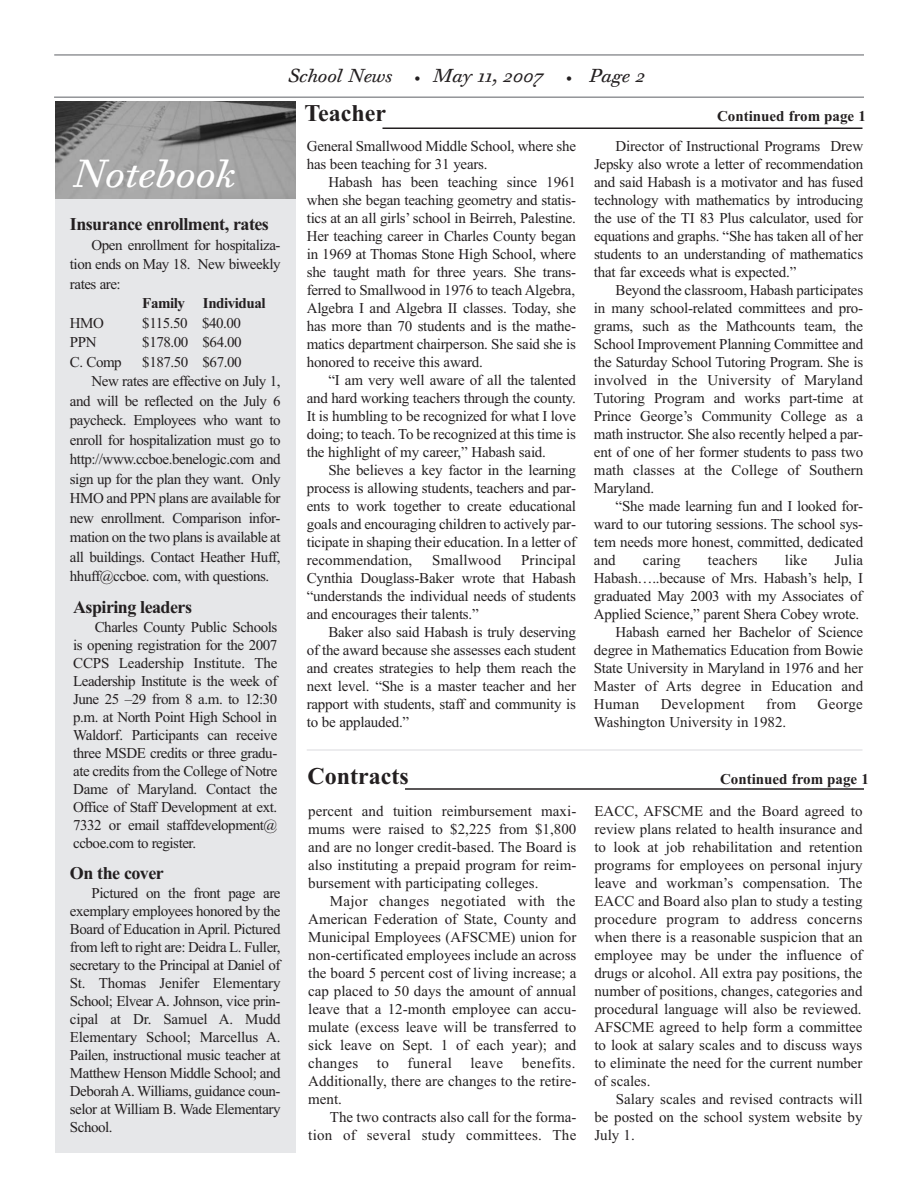
<style>
.page{position:relative;width:918px;height:1188px;background:#fff}
.page>*{position:absolute;margin:0;border:0;box-sizing:border-box;transform-origin:0 0}
.t1{font:italic 37.5px "Walbaum Text OT";color:#fff}
.t2{font:700 24px "Times New Roman";color:#231f20}
.t3{font:700 18px "Times New Roman";letter-spacing:-.03em;color:#231f20}
.t4{font:italic 18px "Walbaum Text OT";color:#231f20}
.t5{font:15px/18px "Times New Roman";letter-spacing:-.015em;color:#231f20;text-align:justify}
.t6{font:700 15px "Times New Roman";color:#231f20}
.t7{font:15px "Times New Roman";letter-spacing:.005em;color:#231f20}
.t8{font:700 15px "Times New Roman";letter-spacing:-.03em;color:#231f20}
.t9{font:15px "Times New Roman";letter-spacing:.02em;color:#231f20}
.s1{font-size:10.5px}
</style>
<div class="page">
<hr style="left:54px;top:54px;width:810px;height:2px;background:#939598">
<hr style="left:54px;top:96px;width:810px;height:2px;background:#939598">
<div style="left:55px;top:102px;width:241px;height:1051px;background:#e6e7e9"></div>
<img style="left:55px;top:102px;width:240px;height:96px">
<hr style="left:405px;top:788px;width:459px;height:2px;background:#231f20">
<hr style="left:382px;top:128px;width:480px;height:1px;background:#231f20">
<hr style="left:307px;top:749px;width:555px;height:2px;background:#e6e7e9">
<p class="t4" style="left:288px;top:70px;width:106px">School News</p>
<p class="t4" style="left:415px;top:70px;width:130px"><span class="s1">•</span> May 11, 2007</p>
<p class="t4" style="left:566px;top:70px;width:80px"><span class="s1">•</span> Page 2</p>
<h1 class="t1" style="left:72px;top:160px;width:164px">Notebook</h1>
<p class="t3" style="left:70px;top:214px;width:201px">Insurance enrollment, rates</p>
<p class="t5" style="left:70px;top:235px;width:212px;line-height:19.5px;text-indent:22px">Open enrollment for hospitaliza&shy;tion ends on May 18. New biweekly rates are:</p>
<p class="t8" style="left:142px;top:294px;width:125px">Family Individual</p>
<p class="t5" style="left:70px;top:314px;width:36px">HMO</p>
<p class="t5" style="left:142px;top:314px;width:100px">$115.50 $40.00</p>
<p class="t5" style="left:70px;top:333px;width:28px">PPN</p>
<p class="t5" style="left:142px;top:333px;width:101px">$178.00 $64.00</p>
<p class="t5" style="left:70px;top:353px;width:53px">C. Comp</p>
<p class="t5" style="left:142px;top:353px;width:101px">$187.50 $67.00</p>
<p class="t5" style="left:92px;top:372px;width:191px">New rates are effective on July 1,</p>
<p class="t5" style="left:70px;top:392px;width:212px">and will be reflected on the July 6</p>
<p class="t5" style="left:70px;top:411px;width:212px">paycheck. Employees who want to</p>
<p class="t5" style="left:70px;top:431px;width:212px">enroll for hospitalization must go to</p>
<p class="t5" style="left:70px;top:450px;width:212px">http://www.ccboe.benelogic.com and</p>
<p class="t5" style="left:70px;top:470px;width:212px">sign up for the plan they want. Only</p>
<p class="t5" style="left:70px;top:489px;width:212px">HMO and PPN plans are available for</p>
<p class="t5" style="left:70px;top:509px;width:212px">new enrollment. Comparison infor-</p>
<p class="t5" style="left:70px;top:528px;width:212px">mation on the two plans is available at</p>
<p class="t5" style="left:70px;top:548px;width:212px">all buildings. Contact Heather Huff,</p>
<p class="t5" style="left:70px;top:567px;width:201px">hhuff@ccboe. com, with questions.</p>
<p class="t3" style="left:73px;top:596px;width:120px">Aspiring leaders</p>
<p class="t5" style="left:73px;top:618px;width:206px;text-indent:22px">Charles County Public Schools is opening registration for the 2007<br>CCPS Leadership Institute. The Leadership Institute is the week of June 25 –29 from 8 a.m. to 12:30 p.m. at North Point High School in Waldorf. Participants can receive three MSDE credits or three gradu&shy;ate credits from the College of Notre Dame of Maryland. Contact the Office of Staff Development at ext.<br>7332 or email staffdevelopment@ ccboe.com to register.</p>
<p class="t3" style="left:70px;top:862px;width:95px">On the cover</p>
<p class="t5" style="left:70px;top:884px;width:212px;text-indent:22px">Pictured on the front page are exemplary employees honored by the Board of Education in April. Pictured from left to right are: Deidra L. Fuller, secretary to the Principal at Daniel of St. Thomas Jenifer Elementary School; Elvear A. Johnson, vice prin&shy;cipal at Dr. Samuel A. Mudd Elementary School; Marcellus A.<br>Pailen, instructional music teacher at Matthew Henson Middle School; and Deborah A. Williams, guidance coun&shy;selor at William B. Wade Elementary School.</p>
<h2 class="t2" style="left:304px;top:99px;width:83px">Teacher</h2>
<p class="t6" style="left:717px;top:107px;width:150px">Continued from page 1</p>
<p class="t5" style="left:307px;top:136px;width:271px">General Smallwood Middle School, where she has been teaching for 31 years.</p>
<p class="t5" style="left:307px;top:172px;width:271px;text-indent:22px">Habash has been teaching since 1961 when she began teaching geometry and statis&shy;tics at an all girls’ school in Beirreh, Palestine.<br>Her teaching career in Charles County began in 1969 at Thomas Stone High School, where she taught math for three years. She trans&shy;ferred to Smallwood in 1976 to teach Algebra, Algebra I and Algebra II classes. Today, she has more than 70 students and is the mathe&shy;matics department chairperson. She said she is honored to receive this award.</p>
<p class="t5" style="left:307px;top:370px;width:271px;text-indent:22px">“I am very well aware of all the talented and hard working teachers through the county.<br>It is humbling to be recognized for what I love doing; to teach. To be recognized at this time is the highlight of my career,” Habash said.</p>
<p class="t5" style="left:307px;top:460px;width:271px;text-indent:22px">She believes a key factor in the learning process is allowing students, teachers and par&shy;ents to work together to create educational goals and encouraging children to actively par&shy;ticipate in shaping their education. In a letter of recommendation,</p>
<p class="t5" style="left:307px;top:550px;width:271px;text-indent:214px">Principal Cynthia Douglass-Baker wrote that Habash “understands the individual needs of students and encourages their talents.”</p>
<p class="t5" style="left:307px;top:622px;width:271px;text-indent:22px">Baker also said Habash is truly deserving of the award because she assesses each student and creates strategies to help them reach the next level. “She is a master teacher and her rapport with students, staff and community is to be applauded.”</p>
<p class="t7" style="left:432px;top:551px;width:70px">Smallwood</p>
<p class="t5" style="left:594px;top:136px;width:271px;text-indent:22px">Director of Instructional Programs Drew Jepsky also wrote a letter of recommendation and said Habash is a motivator and has fused technology with mathematics by introducing the use of the TI 83 Plus calculator, used for equations and graphs. “She has taken all of her students to an understanding of mathematics that far exceeds what is expected.”</p>
<p class="t5" style="left:594px;top:280px;width:271px;text-indent:22px">Beyond the classroom, Habash participates in many school-related committees and pro&shy;grams, such as the Mathcounts team, the School Improvement Planning Committee and the Saturday School Tutoring Program. She is involved in the University of Maryland Tutoring Program and works part-time at Prince George’s Community College as a math instructor. She also recently helped a par&shy;ent of one of her former students to pass two math classes at the College of Southern Maryland.</p>
<p class="t5" style="left:594px;top:496px;width:271px;text-indent:22px">“She made learning fun and I looked for&shy;ward to our tutoring sessions. The school sys&shy;tem needs more honest, committed, dedicated and</p>
<p class="t5" style="left:643px;top:550px;width:39px">caring</p>
<p class="t7" style="left:708px;top:551px;width:51px">teachers</p>
<p class="t5" style="left:785px;top:550px;width:24px">like</p>
<p class="t5" style="left:835px;top:550px;width:30px">Julia</p>
<p class="t5" style="left:594px;top:568px;width:271px">Habash…..because of Mrs. Habash’s help, I</p>
<p class="t5" style="left:594px;top:586px;width:270px">graduated May 2003 with my Associates of</p>
<p class="t5" style="left:594px;top:604px;width:267px">Applied Science,” parent Shera Cobey wrote.</p>
<p class="t5" style="left:616px;top:622px;width:249px">Habash earned her Bachelor of Science</p>
<p class="t5" style="left:594px;top:640px;width:271px">degree in Mathematics Education from Bowie</p>
<p class="t5" style="left:594px;top:658px;width:271px">State University in Maryland in 1976 and her</p>
<p class="t5" style="left:594px;top:676px;width:271px">Master of Arts degree in Education and</p>
<p class="t5" style="left:594px;top:694px;width:47px">Human</p>
<p class="t9" style="left:661px;top:695px;width:85px">Development</p>
<p class="t5" style="left:766px;top:694px;width:32px">from</p>
<p class="t5" style="left:818px;top:694px;width:47px">George</p>
<p class="t5" style="left:594px;top:712px;width:194px">Washington University in 1982.</p>
<h2 class="t2" style="left:308px;top:762px;width:103px">Contracts</h2>
<p class="t6" style="left:720px;top:770px;width:150px">Continued from page 1</p>
<p class="t5" style="left:308px;top:802px;width:270px">percent and tuition reimbursement maxi&shy;mums were raised to $2,225 from $1,800 and are no longer credit-based. The Board is also instituting a prepaid program for reim&shy;bursement with participating colleges.</p>
<p class="t5" style="left:308px;top:892px;width:270px;text-indent:22px">Major changes negotiated with the American Federation of State, County and Municipal Employees (AFSCME) union for non-certificated employees include an across the board 5 percent cost of living increase; a cap placed to 50 days the amount of annual leave that a 12-month employee can accu&shy;mulate (excess leave will be transferred to sick leave on Sept. 1 of each year); and changes to funeral leave benefits.<br>Additionally, there are changes to the retire&shy;ment.</p>
<p class="t5" style="left:308px;top:1108px;width:270px;text-align:right">The two contracts also call for the forma&shy;tion of several study committees. The</p>
<p class="t5" style="left:594px;top:802px;width:270px">EACC, AFSCME and the Board agreed to review plans related to health insurance and to look at job rehabilitation and retention programs for employees on personal injury leave and workman’s compensation. The EACC and Board also plan to study a testing procedure program to address concerns when there is a reasonable suspicion that an employee may be under the influence of drugs or alcohol. All extra pay positions, the number of positions, changes, categories and procedural language will also be reviewed.<br>AFSCME agreed to help form a committee to look at salary scales and to discuss ways to eliminate the need for the current number of scales.</p>
<p class="t5" style="left:594px;top:1090px;width:270px;text-indent:22px">Salary scales and revised contracts will be posted on the school system website by July 1.</p>
</div>
